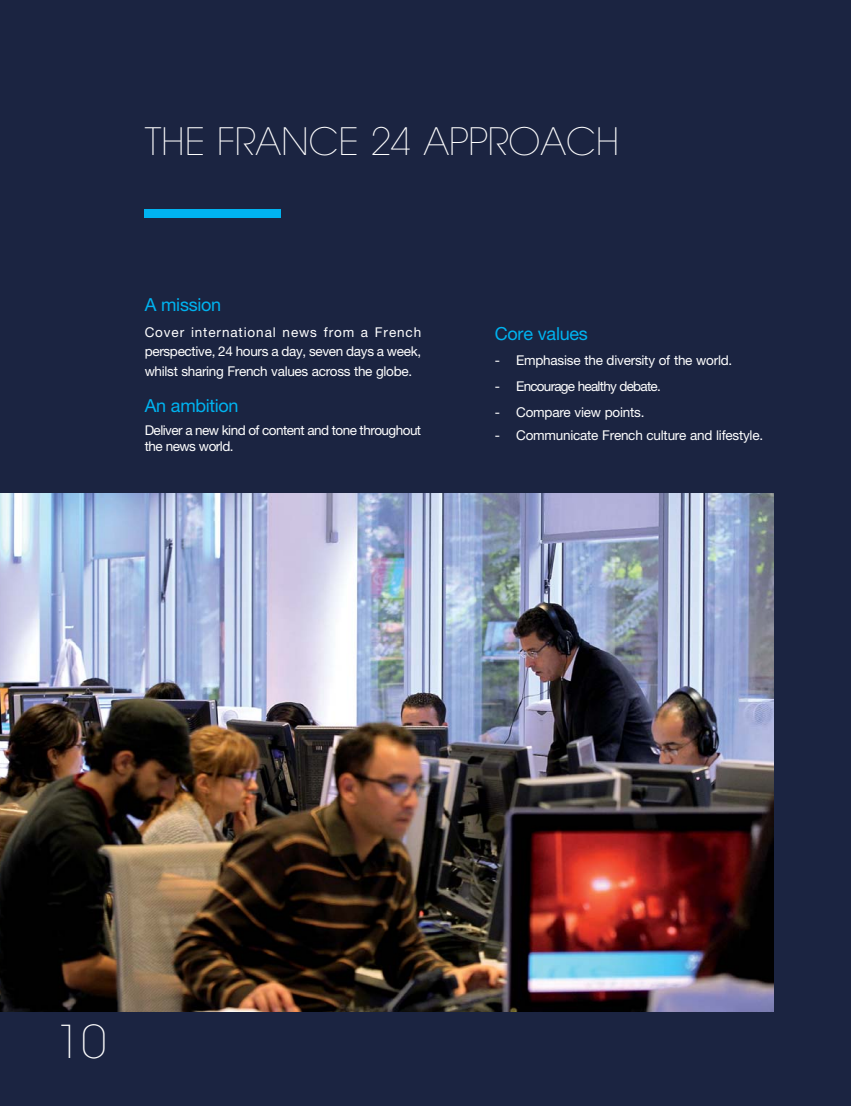
<style>
.page{position:relative;width:851px;height:1106px;background:#fff}
.page>*{position:absolute;margin:0;border:0;box-sizing:border-box;transform-origin:0 0}
.t1{font:200 45px "ITC Avant Garde Std";color:#fff}
.t2{font:200 37.5px "ITC Avant Garde Std";color:#fff}
.t3{font:18px "Helvetica Neue LT Std";letter-spacing:-.015em;color:#00b3f0}
.t4{font:13.5px/19.5px "Helvetica Neue LT Std";letter-spacing:-.02em;color:#fff;text-align:justify}
.t5{font:13.5px/16.5px "Helvetica Neue LT Std";letter-spacing:-.04em;color:#fff}
.t6{font:13.5px "Helvetica Neue LT Std";letter-spacing:-.055em;color:#fff}
</style>
<div class="page">
<div style="left:0;top:0;width:850px;height:1105px;background:#1b2441"></div>
<img style="left:0;top:493px;width:773px;height:518px">
<div style="left:145px;top:209px;width:136px;height:8px;background:#00b3f0"></div>
<h2 class="t2" style="left:145px;top:120px;width:476px">THE FRANCE 24 APPROACH</h2>
<h3 class="t3" style="left:145px;top:298px;width:78px">A mission</h3>
<p class="t4" style="left:145px;top:323px;width:278px">Cover international news from a French perspective, 24 hours a day, seven days a week, whilst sharing French values across the globe.</p>
<h3 class="t3" style="left:145px;top:399px;width:95px">An ambition</h3>
<p class="t5" style="left:145px;top:423px;width:278px">Deliver a new kind of content and tone throughout the news world.</p>
<h3 class="t3" style="left:495px;top:327px;width:94px">Core values</h3>
<p class="t4" style="left:495px;top:352px;width:239px">- Emphasise the diversity of the world.</p>
<p class="t6" style="left:495px;top:382px;width:167px">- Encourage healthy debate.</p>
<p class="t4" style="left:495px;top:404px;width:151px">- Compare view points.</p>
<p class="t4" style="left:495px;top:427px;width:270px">- Communicate French culture and lifestyle.</p>
<h1 class="t1" style="left:56px;top:1016px;width:51px">10</h1>
</div>
